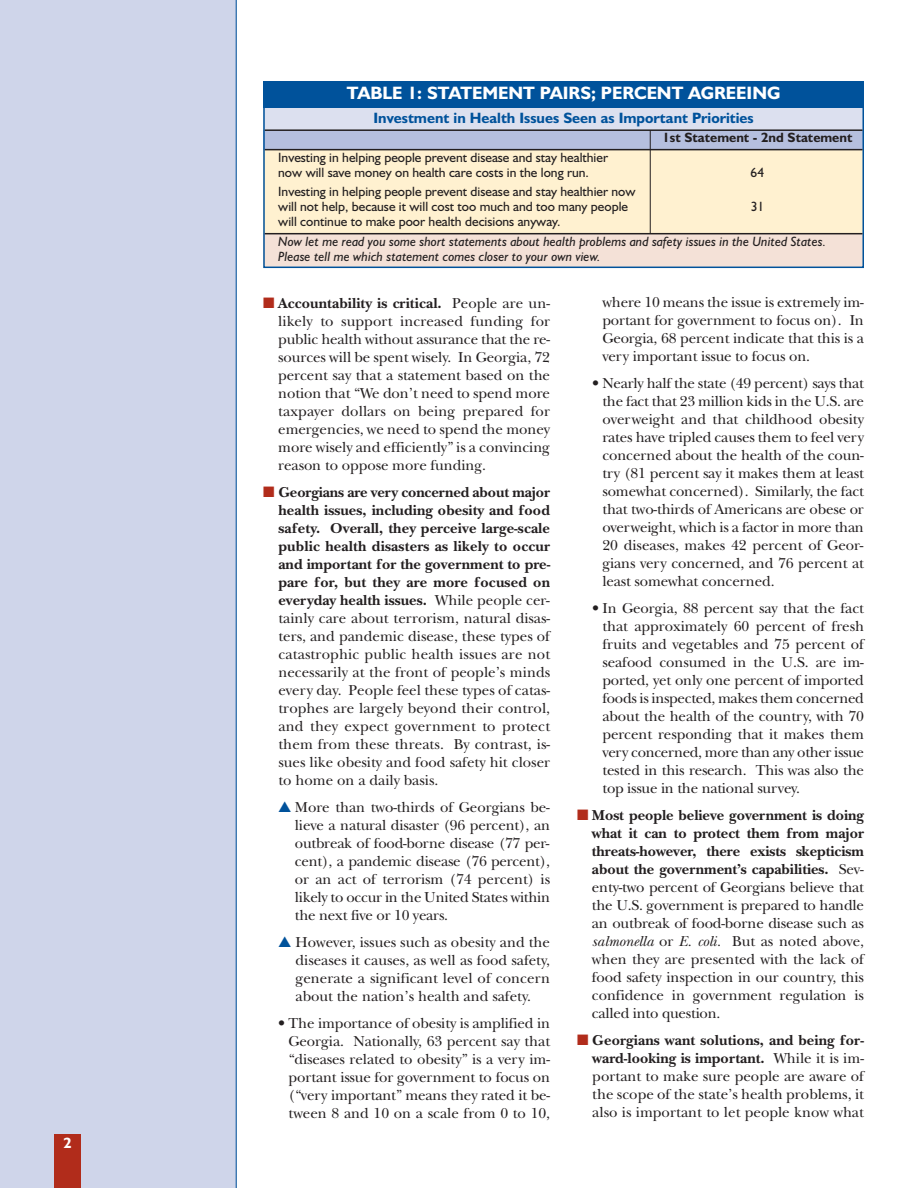
<style>
.page{position:relative;width:918px;height:1188px;background:#fff}
.page>*{position:absolute;margin:0;border:0;box-sizing:border-box;transform-origin:0 0}
.t1{font:700 18px "Humanist 521 BT";color:#fff}
.t2{font:15px/18px "New Baskerville";letter-spacing:-.005em;color:#231f20;text-align:justify}
.t3{font:700 15px "Humanist 521 BT";color:#00529b}
.t4{font:700 15px "Humanist 521 BT";color:#fff}
.t5{font:13.5px/15px "Humanist 521 BT";color:#231f20}
.t6{font:italic 13.5px/15px "Humanist 521 BT";color:#231f20}
.t7{font:700 13.5px "Humanist 521 BT";color:#231f20}
.s1{color:#b12c1b}
.s2{font-weight:700}
.s3{color:#00529b}
.s4{font-style:italic}
</style>
<div class="page">
<div style="left:0;top:0;width:236px;height:1188px;background:#cfd5ea"></div>
<div style="left:54px;top:1134px;width:27px;height:54px;background:#b12c1b"></div>
<hr style="left:236px;top:0;width:1px;height:1188px;background:#00529b">
<div style="left:263px;top:81px;width:601px;height:27px;background:#00529b"></div>
<div style="left:263px;top:108px;width:601px;height:22px;background:#dce0ef"></div>
<div style="left:263px;top:130px;width:601px;height:20px;background:#b5bfde"></div>
<div style="left:263px;top:150px;width:601px;height:84px;background:#fff1d0"></div>
<div style="left:263px;top:233px;width:601px;height:34px;background:#f4e1d7"></div>
<div style="left:263px;top:81px;width:601px;height:187px;border:2px solid #00529b"></div>
<hr style="left:265px;top:129px;width:597px;height:2px;background:#231f20">
<hr style="left:265px;top:149px;width:597px;height:1px;background:#231f20">
<hr style="left:265px;top:233px;width:597px;height:1px;background:#231f20">
<hr style="left:650px;top:130px;width:1px;height:104px;background:#231f20">
<p class="t4" style="left:63px;top:1137px;width:10px">2</p>
<p class="t1" style="left:347px;top:86px;width:435px">TABLE 1: STATEMENT PAIRS; PERCENT AGREEING</p>
<p class="t3" style="left:374px;top:112px;width:382px">Investment in Health Issues Seen as Important Priorities</p>
<p class="t7" style="left:663px;top:133px;width:191px">1st Statement - 2nd Statement</p>
<p class="t5" style="left:278px;top:151px;width:331px">Investing in helping people prevent disease and stay healthier now will save money on health care costs in the long run.</p>
<p class="t5" style="left:751px;top:166px;width:15px">64</p>
<p class="t5" style="left:278px;top:186px;width:359px">Investing in helping people prevent disease and stay healthier now will not help, because it will cost too much and too many people</p>
<p class="t5" style="left:751px;top:201px;width:15px">31</p>
<p class="t5" style="left:278px;top:216px;width:284px">will continue to make poor health decisions anyway.</p>
<p class="t6" style="left:278px;top:235px;width:549px">Now let me read you some short statements about health problems and safety issues in the United States.<br>Please tell me which statement comes closer to your own view.</p>
<p class="t2" style="left:278px;top:296px;width:273px;text-indent:-15px"><span class="s1">■</span> <span class="s2">Accountability is critical.</span> People are un&shy;likely to support increased funding for public health without assurance that the re&shy;sources will be spent wisely. In Georgia, 72 percent say that a statement based on the notion that “We don’t need to spend more taxpayer dollars on being prepared for emergencies, we need to spend the money more wisely and efficiently” is a convincing reason to oppose more funding.</p>
<p class="t2" style="left:278px;top:485px;width:273px;text-indent:-15px"><span class="s1">■</span> <span class="s2">Georgians are very concerned about major health issues, including obesity and food safety. Overall, they perceive large-scale public health disasters as likely to occur and important for the government to pre&shy;pare for, but they are more focused on everyday health issues.</span> While people cer&shy;tainly care about terrorism, natural disas&shy;ters, and pandemic disease, these types of catastrophic public health issues are not necessarily at the front of people’s minds every day. People feel these types of catas&shy;trophes are largely beyond their control, and they expect government to protect them from these threats. By contrast, is&shy;sues like obesity and food safety hit closer to home on a daily basis.</p>
<p class="t2" style="left:295px;top:800px;width:257px;text-indent:-17px"><span class="s3">▲</span> More than two-thirds of Georgians be&shy;lieve a natural disaster (96 percent), an outbreak of food-borne disease (77 per&shy;cent), a pandemic disease (76 percent), or an act of terrorism (74 percent) is likely to occur in the United States within the next five or 10 years.</p>
<p class="t2" style="left:296px;top:935px;width:256px;text-indent:-17px"><span class="s3">▲</span> However, issues such as obesity and the diseases it causes, as well as food safety, generate a significant level of concern about the nation’s health and safety.</p>
<p class="t2" style="left:289px;top:1016px;width:263px;text-indent:-10px">• The importance of obesity is amplified in Georgia. Nationally, 63 percent say that “diseases related to obesity” is a very im&shy;portant issue for government to focus on (“very important” means they rated it be&shy;tween 8 and 10 on a scale from 0 to 10,</p>
<p class="t2" style="left:602px;top:295px;width:263px">where 10 means the issue is extremely im&shy;portant for government to focus on). In Georgia, 68 percent indicate that this is a very important issue to focus on.</p>
<p class="t2" style="left:602px;top:376px;width:263px;text-indent:-10px">• Nearly half the state (49 percent) says that the fact that 23 million kids in the U.S. are overweight and that childhood obesity rates have tripled causes them to feel very concerned about the health of the coun&shy;try (81 percent say it makes them at least somewhat concerned). Similarly, the fact that two-thirds of Americans are obese or overweight, which is a factor in more than 20 diseases, makes 42 percent of Geor&shy;gians very concerned, and 76 percent at least somewhat concerned.</p>
<p class="t2" style="left:602px;top:601px;width:263px;text-indent:-10px">• In Georgia, 88 percent say that the fact that approximately 60 percent of fresh fruits and vegetables and 75 percent of seafood consumed in the U.S. are im&shy;ported, yet only one percent of imported foods is inspected, makes them concerned about the health of the country, with 70 percent responding that it makes them very concerned, more than any other issue tested in this research. This was also the top issue in the national survey.</p>
<p class="t2" style="left:592px;top:808px;width:274px;text-indent:-15px"><span class="s1">■</span> <span class="s2">Most people believe government is doing what it can to protect them from major threats-however, there exists skepticism about the government’s capabilities.</span> Sev&shy;enty-two percent of Georgians believe that the U.S. government is prepared to handle an outbreak of food-borne disease such as <span class="s4">salmonella</span> or <span class="s4">E. coli.</span> But as noted above, when they are presented with the lack of food safety inspection in our country, this confidence in government regulation is called into question.</p>
<p class="t2" style="left:592px;top:1033px;width:273px;text-indent:-15px"><span class="s1">■</span> <span class="s2">Georgians want solutions, and being for&shy;ward-looking is important.</span> While it is im&shy;portant to make sure people are aware of the scope of the state’s health problems, it also is important to let people know what</p>
</div>
